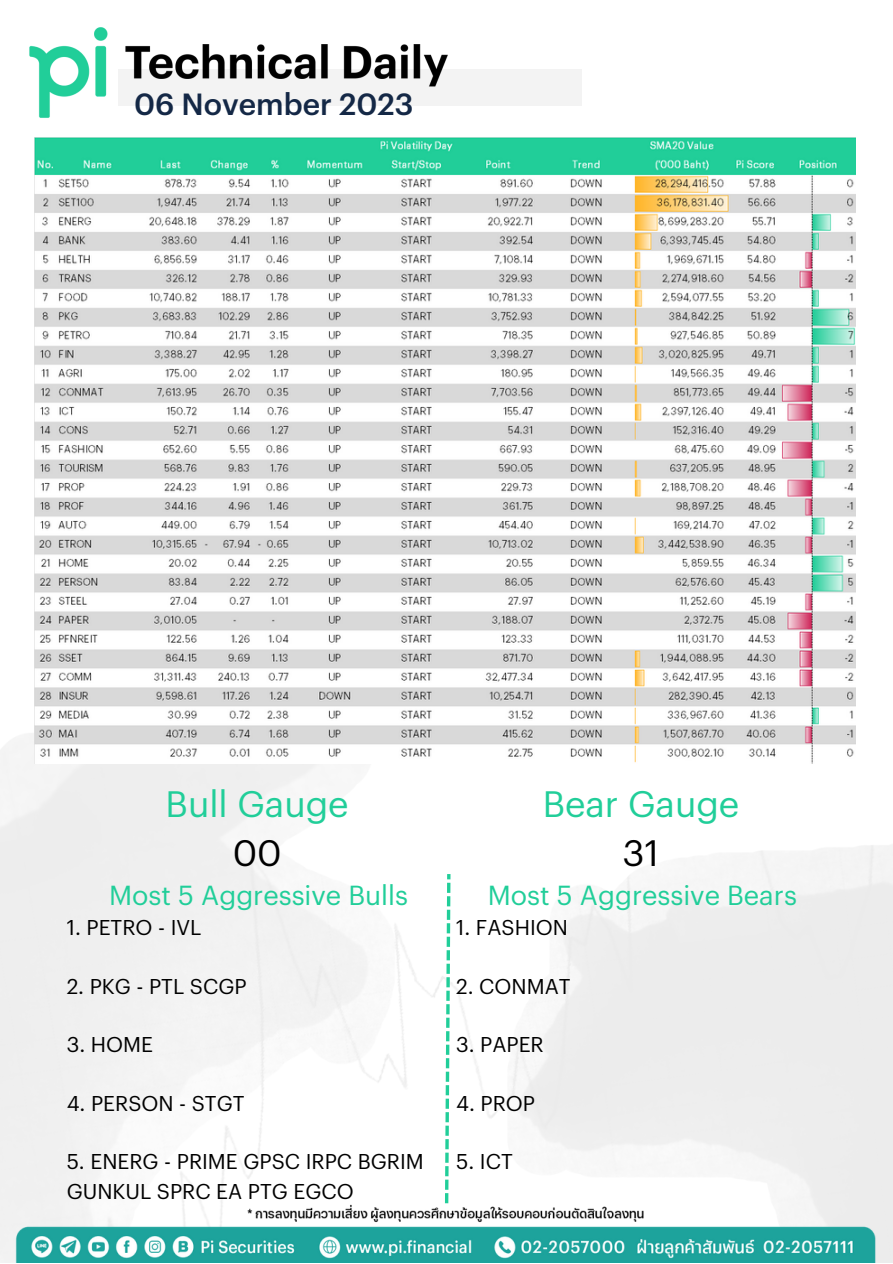
<style>
.page{position:relative;width:893px;height:1264px;background:#fff}
.page>*{position:absolute;margin:0;border:0;box-sizing:border-box;transform-origin:0 0}
.t1{font:36px "Graphik TH";color:#21ce99}
.t2{font:36px "Graphik TH";color:#000}
.t3{font:500 30px "Graphik TH";color:#142846}
.t4{font:27px "Graphik TH";color:#21ce99}
.t5{font:21px/29.2px "Graphik TH";color:#000}
</style>
<div class="page">
<img style="left:0;top:711px;width:892px;height:488px">
<svg style="left:445px;top:1139px;width:3px;height:60px"></svg>
<svg style="left:445px;top:1125px;width:4px;height:10px"></svg>
<svg style="left:445px;top:1112px;width:4px;height:10px"></svg>
<svg style="left:445px;top:1098px;width:4px;height:10px"></svg>
<svg style="left:445px;top:1085px;width:4px;height:10px"></svg>
<svg style="left:445px;top:1071px;width:4px;height:10px"></svg>
<svg style="left:446px;top:990px;width:3px;height:78px"></svg>
<svg style="left:446px;top:977px;width:4px;height:10px"></svg>
<svg style="left:446px;top:963px;width:4px;height:10px"></svg>
<svg style="left:446px;top:950px;width:4px;height:10px"></svg>
<svg style="left:446px;top:936px;width:4px;height:10px"></svg>
<svg style="left:446px;top:923px;width:4px;height:10px"></svg>
<svg style="left:447px;top:874px;width:3px;height:45px"></svg>
<img style="left:0;top:1199px;width:892px;height:63px">
<div style="left:118px;top:69px;width:463px;height:37px;background:#f3f3f3"></div>
<img style="left:29px;top:27px;width:433px;height:111px">
<img style="left:35px;top:138px;width:820px;height:625px">
<p class="t3" style="left:134px;top:81px;width:281px">06 November 2023</p>
<p class="t1" style="left:166px;top:776px;width:184px">Bull Gauge</p>
<p class="t2" style="left:233px;top:825px;width:50px">00</p>
<p class="t1" style="left:542px;top:776px;width:198px">Bear Gauge</p>
<p class="t2" style="left:623px;top:825px;width:38px">31</p>
<p class="t4" style="left:109px;top:874px;width:300px">Most 5 Aggressive Bulls</p>
<p class="t5" style="left:67px;top:912px;width:136px">1. PETRO - IVL</p>
<p class="t4" style="left:488px;top:874px;width:310px">Most 5 Aggressive Bears</p>
<p class="t5" style="left:456px;top:912px;width:113px">1. FASHION</p>
<p class="t5" style="left:67px;top:970px;width:181px">2. PKG - PTL SCGP</p>
<p class="t5" style="left:456px;top:970px;width:116px">2. CONMAT</p>
<p class="t5" style="left:67px;top:1028px;width:88px">3. HOME</p>
<p class="t5" style="left:456px;top:1028px;width:89px">3. PAPER</p>
<p class="t5" style="left:67px;top:1087px;width:179px">4. PERSON - STGT</p>
<p class="t5" style="left:456px;top:1087px;width:80px">4. PROP</p>
<p class="t5" style="left:67px;top:1145px;width:358px">5. ENERG - PRIME GPSC IRPC BGRIM<br>GUNKUL SPRC EA PTG EGCO</p>
<p class="t5" style="left:456px;top:1145px;width:58px">5. ICT</p>
</div>
